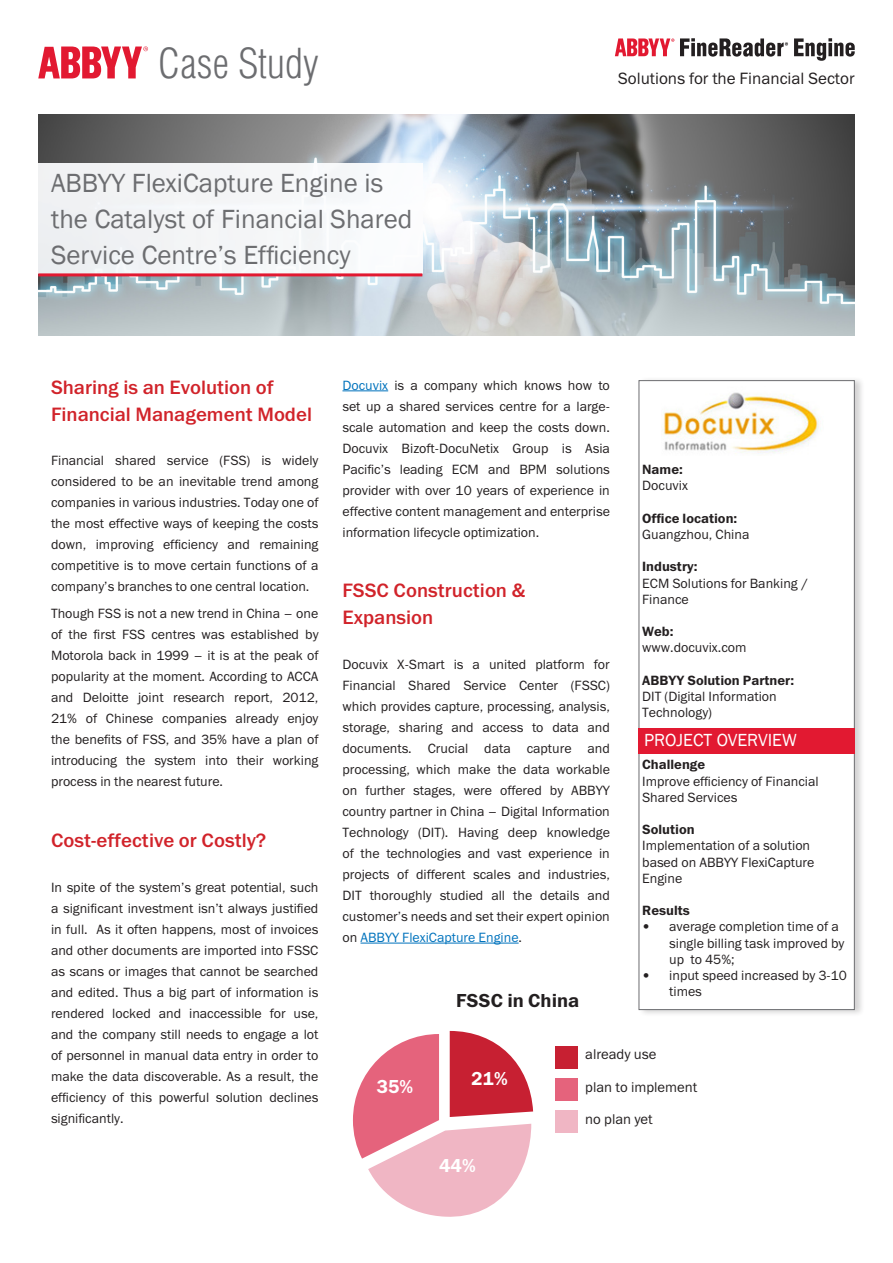
<style>
.page{position:relative;width:893px;height:1263px;background:#fff}
.page>*{position:absolute;margin:0;border:0;box-sizing:border-box;transform-origin:0 0}
.t1{font:300 42px "Helios Cond";color:#6c6d70}
.t2{font:27px/36px "Franklin Gothic";color:#6c6d70}
.t3{font:19.5px/27px "Franklin Gothic Medium ITC";color:#d1232a}
.t4{font:18.9px "Franklin Gothic Demi ITC";color:#231f20}
.t5{font:18.9px "Franklin Gothic Demi ITC";color:#fff}
.t6{font:18px "Franklin Gothic";color:#fff}
.t7{font:16.5px "Franklin Gothic Book ITC";color:#231f20}
.t8{font:14.25px "Franklin Gothic Book ITC";color:#231f20}
.t9{font:13.5px/21px "Franklin Gothic Book ITC";color:#231f20}
.t10{font:13.5px "Franklin Gothic Demi ITC";color:#231f20}
.s1{color:#0073bd}
</style>
<div class="page">
<img style="left:38px;top:115px;width:817px;height:221px">
<div style="left:38px;top:164px;width:384px;height:109px;background:#f4f5f7"></div>
<hr style="left:38px;top:273px;width:384px;height:3px;background:#e21931">
<svg style="left:38px;top:47px;width:110px;height:31px"></svg>
<div style="left:638px;top:376px;width:227px;height:641px;background:#231f20;opacity:.2"></div>
<div style="left:639px;top:380px;width:216px;height:630px;background:#fff;border:1px solid #6c6d70"></div>
<div style="left:639px;top:728px;width:216px;height:26px;background:#e21931"></div>
<hr style="left:342px;top:390px;width:46px;height:1px;background:#0073bd">
<hr style="left:360px;top:943px;width:159px;height:1px;background:#0073bd">
<img style="left:662px;top:392px;width:157px;height:62px">
<svg style="left:353px;top:1031px;width:180px;height:186px"></svg>
<div style="left:556px;top:1046px;width:22px;height:22px;background:#c72032"></div>
<div style="left:556px;top:1078px;width:22px;height:22px;background:#e5637c"></div>
<div style="left:556px;top:1110px;width:22px;height:22px;background:#f0b6c4"></div>
<svg style="left:615px;top:38px;width:59px;height:18px"></svg>
<svg style="left:794px;top:38px;width:61px;height:23px"></svg>
<svg style="left:680px;top:38px;width:108px;height:19px"></svg>
<p class="t1" style="left:158px;top:40px;width:162px">Case Study</p>
<p class="t2" style="left:51px;top:165px;width:363px">ABBYY FlexiCapture Engine is the Catalyst of Financial Shared<br>Service Centre’s Efficiency</p>
<p class="t7" style="left:618px;top:67px;width:238px">Solutions for the Financial Sector</p>
<p class="t3" style="left:51px;top:374px;width:263px">Sharing is an Evolution of<br>Financial Management Model</p>
<p class="t9" style="left:51px;top:450px;width:269px;text-align:justify">Financial shared service (FSS) is widely considered to be an inevitable trend among companies in various industries. Today one of the most effective ways of keeping the costs down, improving efficiency and remaining competitive is to move certain functions of a company’s branches to one central location.</p>
<p class="t9" style="left:51px;top:603px;width:269px;text-align:justify">Though FSS is not a new trend in China – one of the first FSS centres was established by Motorola back in 1999 – it is at the peak of popularity at the moment. According to ACCA and Deloitte joint research report, 2012, 21% of Chinese companies already enjoy the benefits of FSS, and 35% have a plan of introducing the system into their working process in the nearest future.</p>
<p class="t3" style="left:51px;top:827px;width:217px">Cost-effective or Costly?</p>
<p class="t9" style="left:51px;top:876px;width:269px;text-align:justify">In spite of the system’s great potential, such a significant investment isn’t always justified in full. As it often happens, most of invoices and other documents are imported into FSSC as scans or images that cannot be searched and edited. Thus a big part of information is rendered locked and inaccessible for use, and the company still needs to engage a lot of personnel in manual data entry in order to make the data discoverable. As a result, the efficiency of this powerful solution declines significantly.</p>
<p class="t9" style="left:342px;top:374px;width:269px;text-align:justify"><span class="s1">Docuvix</span> is a company which knows how to set up a shared services centre for a large&shy;scale automation and keep the costs down.<br>Docuvix Bizoft-DocuNetix Group is Asia Pacific’s leading ECM and BPM solutions provider with over 10 years of experience in effective content management and enterprise information lifecycle optimization.</p>
<p class="t3" style="left:342px;top:577px;width:184px">FSSC Construction &amp;<br>Expansion</p>
<p class="t9" style="left:342px;top:653px;width:269px;text-align:justify">Docuvix X-Smart is a united platform for Financial Shared Service Center (FSSC) which provides capture, processing, analysis, storage, sharing and access to data and documents. Crucial data capture and processing, which make the data workable on further stages, were offered by ABBYY country partner in China – Digital Information Technology (DIT). Having deep knowledge of the technologies and vast experience in projects of different scales and industries, DIT thoroughly studied all the details and customer’s needs and set their expert opinion on <span class="s1">ABBYY FlexiCapture Engine</span>.</p>
<p class="t4" style="left:456px;top:989px;width:125px">FSSC in China</p>
<p class="t10" style="left:642px;top:461px;width:42px">Name:</p>
<p class="t9" style="left:642px;top:475px;width:47px">Docuvix</p>
<p class="t10" style="left:642px;top:510px;width:97px">Office location:</p>
<p class="t9" style="left:642px;top:523px;width:109px">Guangzhou, China</p>
<p class="t10" style="left:642px;top:558px;width:57px">Industry:</p>
<p class="t9" style="left:642px;top:574px;width:167px;line-height:16.2px">ECM Solutions for Banking /<br>Finance</p>
<p class="t10" style="left:642px;top:623px;width:33px">Web:</p>
<p class="t9" style="left:642px;top:637px;width:106px">www.docuvix.com</p>
<p class="t10" style="left:642px;top:672px;width:153px">ABBYY Solution Partner:</p>
<p class="t9" style="left:642px;top:688px;width:136px;line-height:16.2px">DIT (Digital Information<br>Technology)</p>
<p class="t6" style="left:644px;top:729px;width:154px">PROJECT OVERVIEW</p>
<p class="t10" style="left:642px;top:757px;width:64px">Challenge</p>
<p class="t9" style="left:642px;top:773px;width:178px;line-height:16.2px">Improve efficiency of Financial<br>Shared Services</p>
<p class="t10" style="left:642px;top:821px;width:54px">Solution</p>
<p class="t9" style="left:642px;top:837px;width:174px;line-height:16.2px">Implementation of a solution based on ABBYY FlexiCapture<br>Engine</p>
<p class="t10" style="left:642px;top:902px;width:49px">Results</p>
<p class="t9" style="left:669px;top:918px;width:177px;line-height:16.2px;text-indent:-27px">• average completion time of a single billing task improved by up to 45%;</p>
<p class="t9" style="left:669px;top:967px;width:179px;line-height:16.2px;text-indent:-27px">• input speed increased by 3-10 times</p>
<p class="t5" style="left:376px;top:1075px;width:38px">35%</p>
<p class="t5" style="left:471px;top:1067px;width:38px">21%</p>
<p class="t5" style="left:439px;top:1154px;width:38px">44%</p>
<p class="t8" style="left:585px;top:1045px;width:72px">already use</p>
<p class="t8" style="left:585px;top:1077px;width:113px">plan to implement</p>
<p class="t8" style="left:585px;top:1110px;width:69px">no plan yet</p>
</div>
